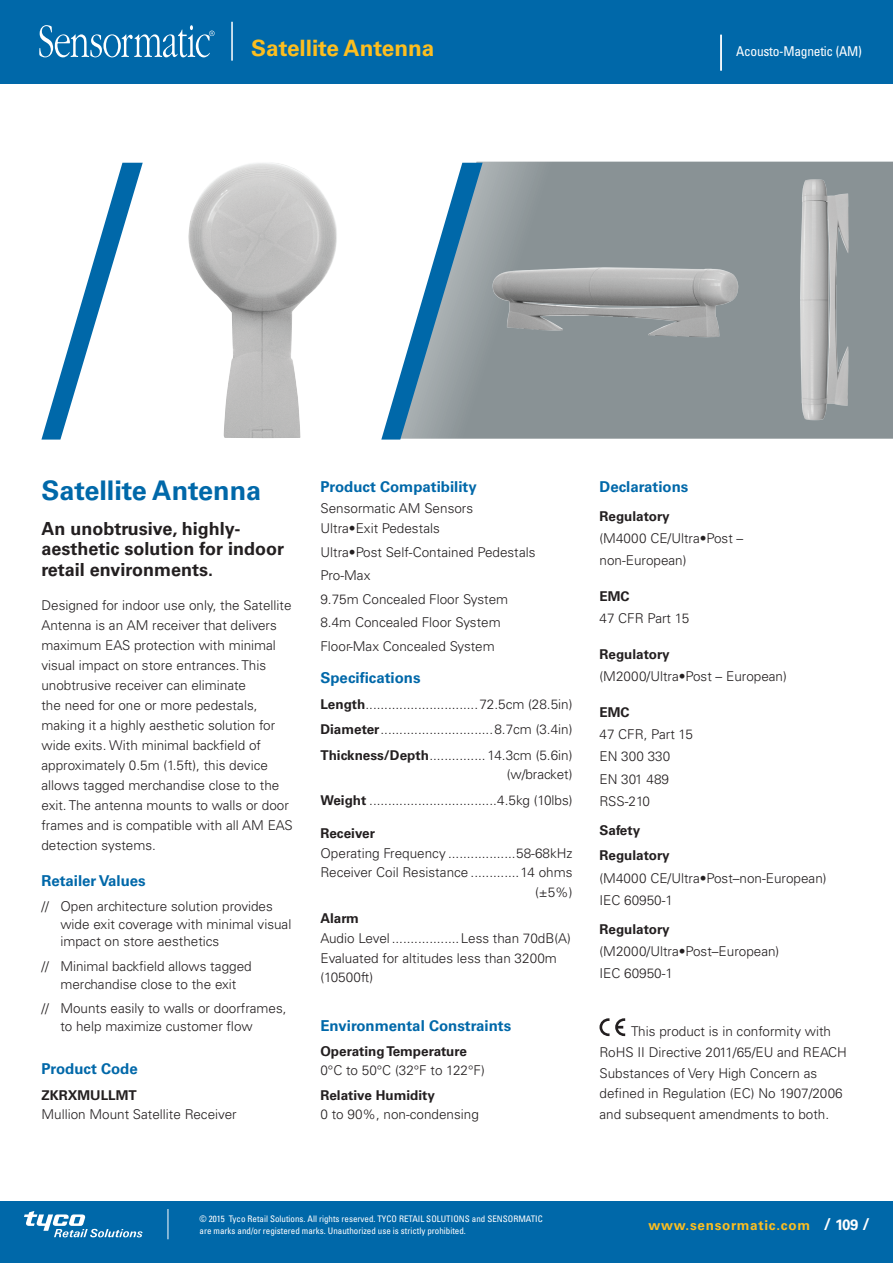
<style>
.page{position:relative;width:893px;height:1263px;background:#fff}
.page>*{position:absolute;margin:0;border:0;box-sizing:border-box;transform-origin:0 0}
.t1{font:700 27px "Univers LT Std";color:#0068a9}
.t2{font:700 22.5px "Univers LT Std";color:#fdbe1f}
.t3{font:700 18px/20.9px "Univers LT Std";color:#231f20}
.t4{font:700 15px "Univers LT Std";color:#0068a9}
.t5{font:300 13.5px/20.1px "Univers LT Std";color:#231f20}
.t6{font:700 13.5px/25.5px "Univers LT Std";color:#231f20}
.t7{font:700 13.5px "Univers LT Std";letter-spacing:.055em;color:#fdbe1f}
.t8{font:condensed 13.5px "Univers LT Std";letter-spacing:-.02em;color:#fff}
.t9{font:condensed 9px/12px "Univers LT Std";color:#fff}
.s1{font-weight:700}
.s2{font-size:16.5px;color:#fff}
.s3{font-size:15px;color:#fff}
</style>
<div class="page">
<div style="left:0;top:1201px;width:893px;height:62px;background:#0068a9"></div>
<svg style="left:24px;top:1211px;width:118px;height:26px"></svg>
<hr style="left:168px;top:1209px;width:1px;height:30px;background:#fff">
<div style="left:0;top:0;width:893px;height:83px;background:#0068a9"></div>
<svg style="left:39px;top:25px;width:176px;height:32px"></svg>
<hr style="left:231px;top:22px;width:2px;height:39px;background:#fff">
<svg style="left:599px;top:1018px;width:10px;height:18px"></svg>
<svg style="left:615px;top:1018px;width:10px;height:18px"></svg>
<hr style="left:720px;top:35px;width:2px;height:36px;background:#fff">
<div style="left:462px;top:162px;width:431px;height:277px;background:#899295"></div>
<img style="left:188px;top:163px;width:149px;height:275px">
<svg style="left:381px;top:163px;width:102px;height:277px"></svg>
<svg style="left:41px;top:163px;width:102px;height:277px"></svg>
<img style="left:490px;top:259px;width:251px;height:81px">
<img style="left:795px;top:175px;width:56px;height:249px">
<h2 class="t2" style="left:251px;top:35px;width:185px">Satellite Antenna</h2>
<p class="t8" style="left:736px;top:43px;width:127px">Acousto-Magnetic (AM)</p>
<h1 class="t1" style="left:41px;top:475px;width:221px">Satellite Antenna</h1>
<h3 class="t3" style="left:41px;top:518px;width:244px">An unobtrusive, highly&shy;aesthetic solution for indoor retail environments.</h3>
<p class="t5" style="left:41px;top:595px;width:253px">Designed for indoor use only, the Satellite Antenna is an AM receiver that delivers maximum EAS protection with minimal visual impact on store entrances. This unobtrusive receiver can eliminate<br>the need for one or more pedestals, making it a highly aesthetic solution for wide exits. With minimal backfield of approximately 0.5m (1.5ft), this device allows tagged merchandise close to the exit. The antenna mounts to walls or door frames and is compatible with all AM EAS detection systems.</p>
<p class="t4" style="left:41px;top:872px;width:106px">Retailer Values</p>
<p class="t5" style="left:60px;top:897px;width:232px;line-height:17.9px;text-indent:-19px">// Open architecture solution provides wide exit coverage with minimal visual impact on store aesthetics</p>
<p class="t5" style="left:41px;top:957px;width:212px;line-height:17.9px;text-align:center">// Minimal backfield allows tagged merchandise close to the exit</p>
<p class="t5" style="left:60px;top:1000px;width:228px;line-height:17.9px;text-indent:-19px">// Mounts easily to walls or doorframes, to help maximize customer flow</p>
<p class="t4" style="left:41px;top:1060px;width:98px">Product Code</p>
<p class="t6" style="left:41px;top:1082px;width:97px">ZKRXMULLMT</p>
<p class="t5" style="left:41px;top:1104px;width:197px">Mullion Mount Satellite Receiver</p>
<p class="t4" style="left:320px;top:478px;width:158px">Product Compatibility</p>
<p class="t5" style="left:320px;top:498px;width:154px">Sensormatic AM Sensors<br>Ultra•Exit Pedestals</p>
<p class="t5" style="left:320px;top:540px;width:217px;line-height:23.5px">Ultra•Post Self-Contained Pedestals<br>Pro-Max<br>9.75m Concealed Floor System<br>8.4m Concealed Floor System<br>Floor-Max Concealed System</p>
<p class="t4" style="left:320px;top:669px;width:102px">Specifications</p>
<p class="t5" style="left:320px;top:691px;width:254px;line-height:25.7px;text-align:justify"><span class="s1">Length</span>..............................72.5cm (28.5in)<br><span class="s1">Diameter</span>..............................8.7cm (3.4in)<br><span class="s1">Thickness/Depth</span>............... 14.3cm (5.6in)</p>
<p class="t5" style="left:320px;top:761px;width:254px;line-height:26.4px;text-align:right">(w/bracket)<br><span class="s1">Weight</span> ..................................4.5kg (10lbs)</p>
<p class="t6" style="left:320px;top:821px;width:56px">Receiver</p>
<p class="t5" style="left:320px;top:843px;width:254px;line-height:19.6px;text-align:right">Operating Frequency ..................58-68kHz<br>Receiver Coil Resistance .............14 ohms (±5%)</p>
<p class="t6" style="left:320px;top:906px;width:40px">Alarm</p>
<p class="t5" style="left:320px;top:928px;width:252px;line-height:19.6px">Audio Level ..................Less than 70dB(A)<br>Evaluated for altitudes less than 3200m (10500ft)</p>
<p class="t4" style="left:320px;top:1017px;width:192px">Environmental Constraints</p>
<p class="t6" style="left:320px;top:1039px;width:148px">Operating Temperature</p>
<p class="t5" style="left:320px;top:1060px;width:166px">0°C to 50°C (32°F to 122°F)</p>
<p class="t6" style="left:320px;top:1083px;width:116px">Relative Humidity</p>
<p class="t5" style="left:320px;top:1104px;width:160px">0 to 90%, non-condensing</p>
<p class="t4" style="left:599px;top:478px;width:90px">Declarations</p>
<p class="t6" style="left:599px;top:503px;width:72px">Regulatory</p>
<p class="t5" style="left:599px;top:527px;width:145px;line-height:22.2px">(M4000 CE/Ultra•Post – non-European)</p>
<p class="t6" style="left:599px;top:583px;width:31px">EMC</p>
<p class="t5" style="left:599px;top:608px;width:91px">47 CFR Part 15</p>
<p class="t6" style="left:599px;top:641px;width:72px">Regulatory</p>
<p class="t5" style="left:599px;top:666px;width:189px">(M2000/Ultra•Post – European)</p>
<p class="t6" style="left:599px;top:699px;width:31px">EMC</p>
<p class="t5" style="left:599px;top:723px;width:95px;line-height:22.2px">47 CFR, Part 15<br>EN 300 330<br>EN 301 489<br>RSS-210</p>
<p class="t6" style="left:599px;top:817px;width:72px">Safety<br>Regulatory</p>
<p class="t5" style="left:599px;top:867px;width:229px;line-height:22.2px">(M4000 CE/Ultra•Post–non-European)<br>IEC 60950-1</p>
<p class="t6" style="left:599px;top:916px;width:72px">Regulatory</p>
<p class="t5" style="left:599px;top:940px;width:181px;line-height:22.2px">(M2000/Ultra•Post–European)<br>IEC 60950-1</p>
<p class="t5" style="left:599px;top:1021px;width:249px;line-height:20.7px;text-indent:32px">This product is in conformity with RoHS II Directive 2011/65/EU and REACH Substances of Very High Concern as defined in Regulation (EC) No 1907/2006 and subsequent amendments to both.</p>
<p class="t9" style="left:199px;top:1213px;width:345px">© 2015 Tyco Retail Solutions. All rights reserved. TYCO RETAIL SOLUTIONS and SENSORMATIC are marks and/or registered marks. Unauthorized use is strictly prohibited.</p>
<p class="t7" style="left:648px;top:1217px;width:223px">www.sensormatic.com <span class="s2">/</span> <span class="s3">109</span> <span class="s2">/</span></p>
</div>
